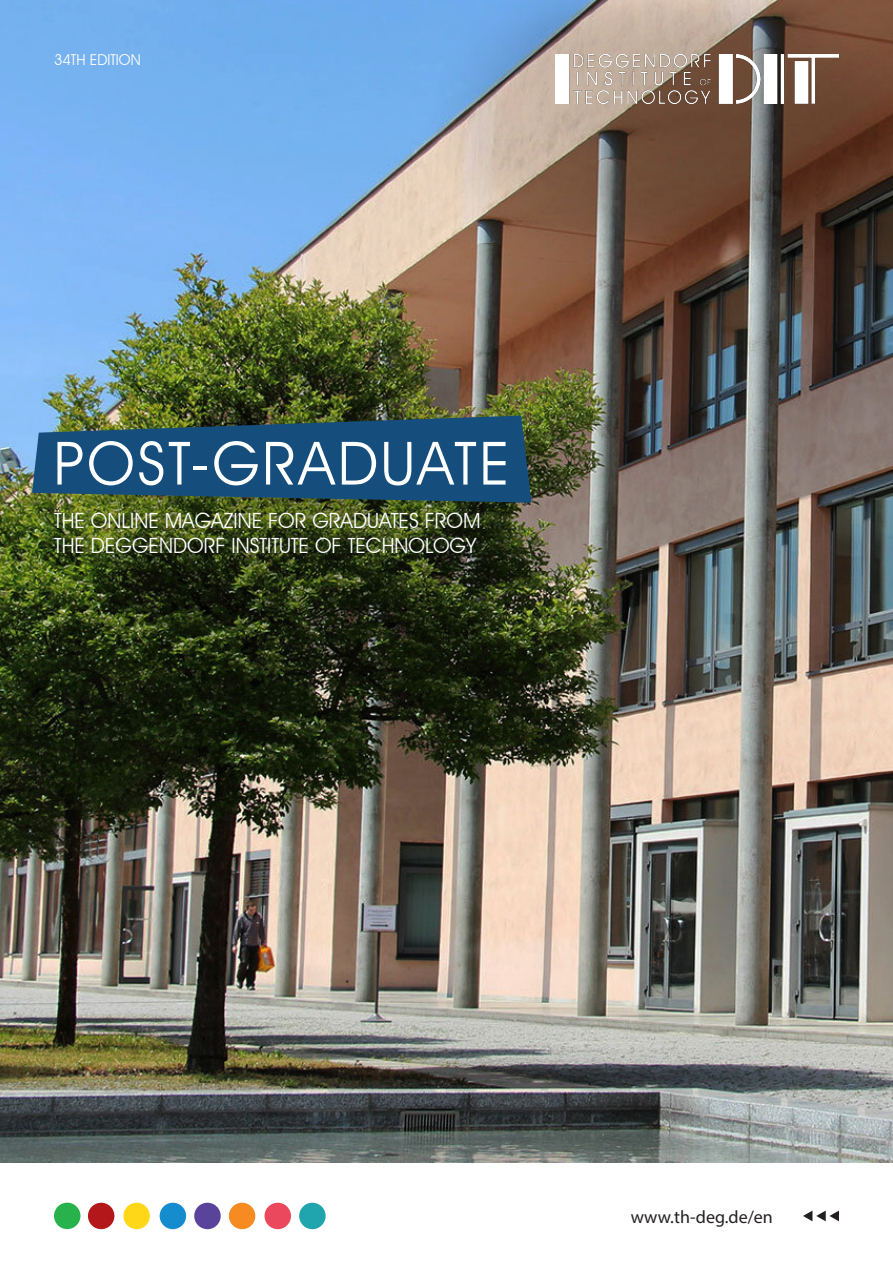
<style>
.page{position:relative;width:893px;height:1263px;background:#fff}
.page>*{position:absolute;margin:0;border:0;box-sizing:border-box;transform-origin:0 0}
.t1{font:60px "Avant Garde IT Cby BT";letter-spacing:.05em;color:#fff}
.t2{font:21px/25.2px "Avant Garde IT Cby BT";color:#fff}
.t3{font:18px "Myriad Pro";color:#231f20}
.t4{font:15px "Avant Garde IT Cby BT";color:#fff}
</style>
<div class="page">
<img style="left:0;top:0;width:893px;height:1163px">
<svg style="left:803px;top:1210px;width:36px;height:11px"></svg>
<div style="left:54px;top:1202px;width:26px;height:27px;background:#28b24b;border-radius:50%"></div>
<div style="left:88px;top:1203px;width:26px;height:26px;background:#b31719;border-radius:50%"></div>
<div style="left:123px;top:1203px;width:27px;height:26px;background:#fed718;border-radius:50%"></div>
<div style="left:160px;top:1203px;width:26px;height:26px;background:#158cce;border-radius:50%"></div>
<div style="left:194px;top:1203px;width:27px;height:26px;background:#5a449b;border-radius:50%"></div>
<div style="left:299px;top:1203px;width:27px;height:26px;background:#20a5af;border-radius:50%"></div>
<div style="left:229px;top:1203px;width:26px;height:26px;background:#f68b21;border-radius:50%"></div>
<div style="left:265px;top:1203px;width:26px;height:26px;background:#ec485d;border-radius:50%"></div>
<img style="left:23px;top:378px;width:491px;height:304px">
<svg style="left:32px;top:416px;width:499px;height:87px;background:#205271"></svg>
<img style="left:400px;top:0;width:491px;height:258px">
<img style="left:555px;top:54px;width:284px;height:49px">
<p class="t4" style="left:54px;top:51px;width:88px">34TH EDITION</p>
<h1 class="t1" style="left:54px;top:427px;width:457px">POST-GRADUATE</h1>
<p class="t2" style="left:54px;top:507px;width:428px">THE ONLINE MAGAZINE FOR GRADUATES FROM<br>THE DEGGENDORF INSTITUTE OF TECHNOLOGY</p>
<p class="t3" style="left:631px;top:1205px;width:144px">www.th-deg.de/en</p>
</div>
